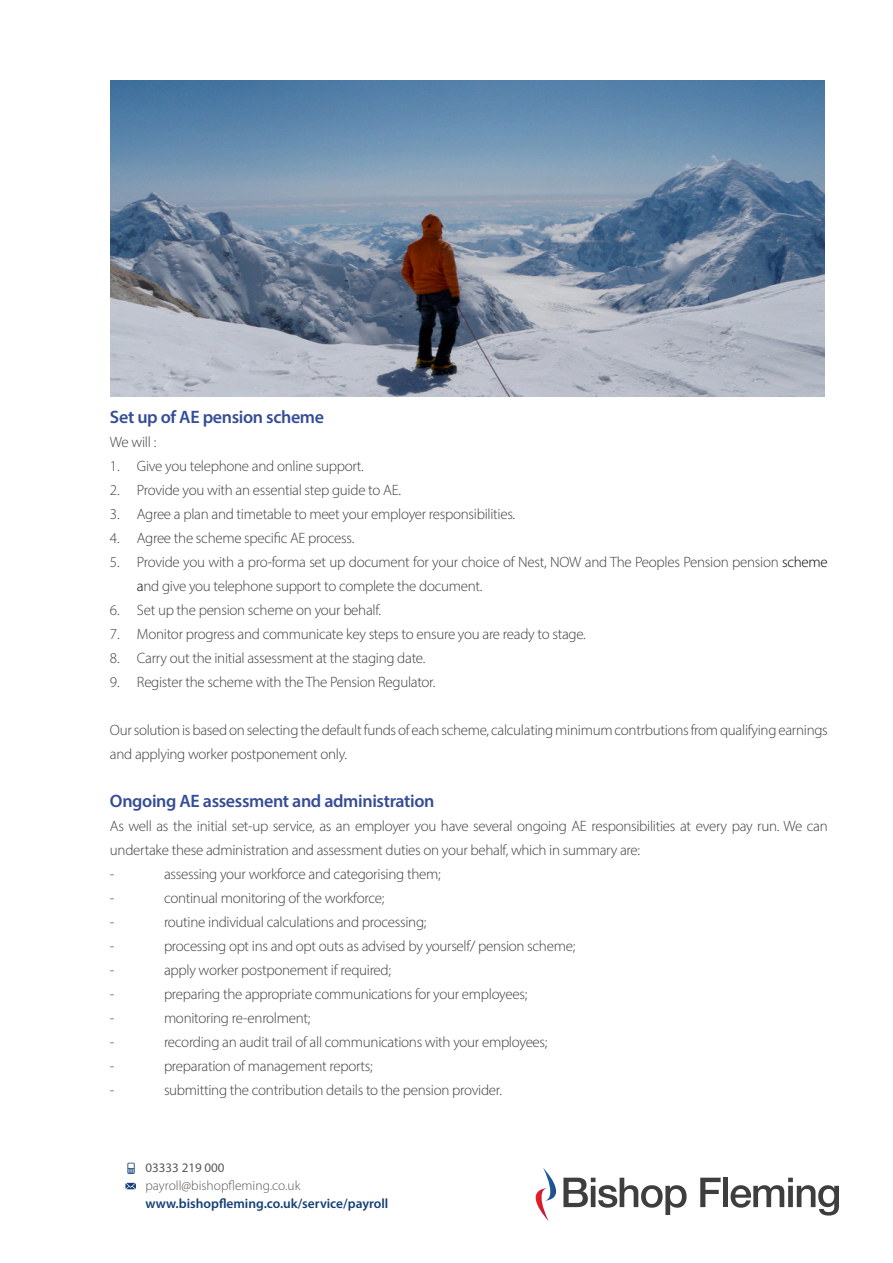
<style>
.page{position:relative;width:893px;height:1263px;background:#fff}
.page>*{position:absolute;margin:0;border:0;box-sizing:border-box;transform-origin:0 0}
.t1{font:600 18px "Myriad Pro";letter-spacing:-.02em;color:#354d96}
.t2{font:300 15px/24px "Myriad Pro";letter-spacing:-.02em;color:#3e3e3f}
.t3{font:600 13.5px "Myriad Pro";color:#144075}
.t4{font:300 13.5px "Myriad Pro";color:#57585a}
.t5{font:13.05px "Myriad Pro";color:#57585a}
.s1{color:#000}
</style>
<div class="page">
<svg style="left:700px;top:1178px;width:21px;height:29px"></svg>
<div style="left:723px;top:1178px;width:5px;height:29px;background:#3e3e3f"></div>
<svg style="left:731px;top:1178px;width:108px;height:37px"></svg>
<svg style="left:535px;top:1168px;width:152px;height:53px"></svg>
<svg style="left:127px;top:1163px;width:8px;height:11px"></svg>
<svg style="left:125px;top:1183px;width:11px;height:6px"></svg>
<img style="left:111px;top:80px;width:714px;height:316px">
<p class="t1" style="left:110px;top:406px;width:216px">Set up of AE pension scheme</p>
<p class="t2" style="left:110px;top:430px;width:48px">We will :</p>
<p class="t2" style="left:110px;top:454px;width:255px">1. Give you telephone and online support.</p>
<p class="t2" style="left:110px;top:478px;width:292px">2. Provide you with an essential step guide to AE.</p>
<p class="t2" style="left:110px;top:502px;width:407px">3. Agree a plan and timetable to meet your employer responsibilities.</p>
<p class="t2" style="left:110px;top:526px;width:246px">4. Agree the scheme specific AE process.</p>
<p class="t2" style="left:137px;top:550px;width:692px;text-indent:-27px">5. Provide you with a pro-forma set up document for your choice of Nest, NOW and The Peoples Pension pension <span class="s1">scheme a</span>nd give you telephone support to complete the document.</p>
<p class="t2" style="left:110px;top:598px;width:273px">6. Set up the pension scheme on your behalf.</p>
<p class="t2" style="left:110px;top:622px;width:477px">7. Monitor progress and communicate key steps to ensure you are ready to stage.</p>
<p class="t2" style="left:110px;top:646px;width:317px">8. Carry out the initial assessment at the staging date.</p>
<p class="t2" style="left:110px;top:670px;width:327px">9. Register the scheme with the The Pension Regulator.</p>
<p class="t2" style="left:110px;top:718px;width:719px">Our solution is based on selecting the default funds of each scheme, calculating minimum contrbutions from qualifying earnings and applying worker postponement only.</p>
<p class="t1" style="left:110px;top:790px;width:326px">Ongoing AE assessment and administration</p>
<p class="t2" style="left:110px;top:814px;width:719px">As well as the initial set-up service, as an employer you have several ongoing AE responsibilities at every pay run. We can undertake these administration and assessment duties on your behalf, which in summary are:</p>
<p class="t2" style="left:110px;top:862px;width:6px">-</p>
<p class="t2" style="left:164px;top:862px;width:278px">assessing your workforce and categorising them;</p>
<p class="t2" style="left:110px;top:886px;width:6px">-</p>
<p class="t2" style="left:164px;top:886px;width:222px">continual monitoring of the workforce;</p>
<p class="t2" style="left:110px;top:910px;width:6px">-</p>
<p class="t2" style="left:164px;top:910px;width:264px">routine individual calculations and processing;</p>
<p class="t2" style="left:110px;top:934px;width:6px">-</p>
<p class="t2" style="left:164px;top:934px;width:413px">processing opt ins and opt outs as advised by yourself/ pension scheme;</p>
<p class="t2" style="left:110px;top:958px;width:6px">-</p>
<p class="t2" style="left:164px;top:958px;width:229px">apply worker postponement if required;</p>
<p class="t2" style="left:110px;top:982px;width:6px">-</p>
<p class="t2" style="left:164px;top:982px;width:365px">preparing the appropriate communications for your employees;</p>
<p class="t2" style="left:110px;top:1006px;width:6px">-</p>
<p class="t2" style="left:164px;top:1006px;width:148px">monitoring re-enrolment;</p>
<p class="t2" style="left:110px;top:1030px;width:6px">-</p>
<p class="t2" style="left:164px;top:1030px;width:385px">recording an audit trail of all communications with your employees;</p>
<p class="t2" style="left:110px;top:1054px;width:6px">-</p>
<p class="t2" style="left:164px;top:1054px;width:210px">preparation of management reports;</p>
<p class="t2" style="left:110px;top:1078px;width:6px">-</p>
<p class="t2" style="left:164px;top:1078px;width:339px">submitting the contribution details to the pension provider.</p>
<p class="t5" style="left:145px;top:1159px;width:81px">03333 219 000</p>
<p class="t4" style="left:145px;top:1177px;width:156px">payroll@bishopfleming.co.uk</p>
<p class="t3" style="left:145px;top:1195px;width:244px">www.bishopfleming.co.uk/service/payroll</p>
</div>
